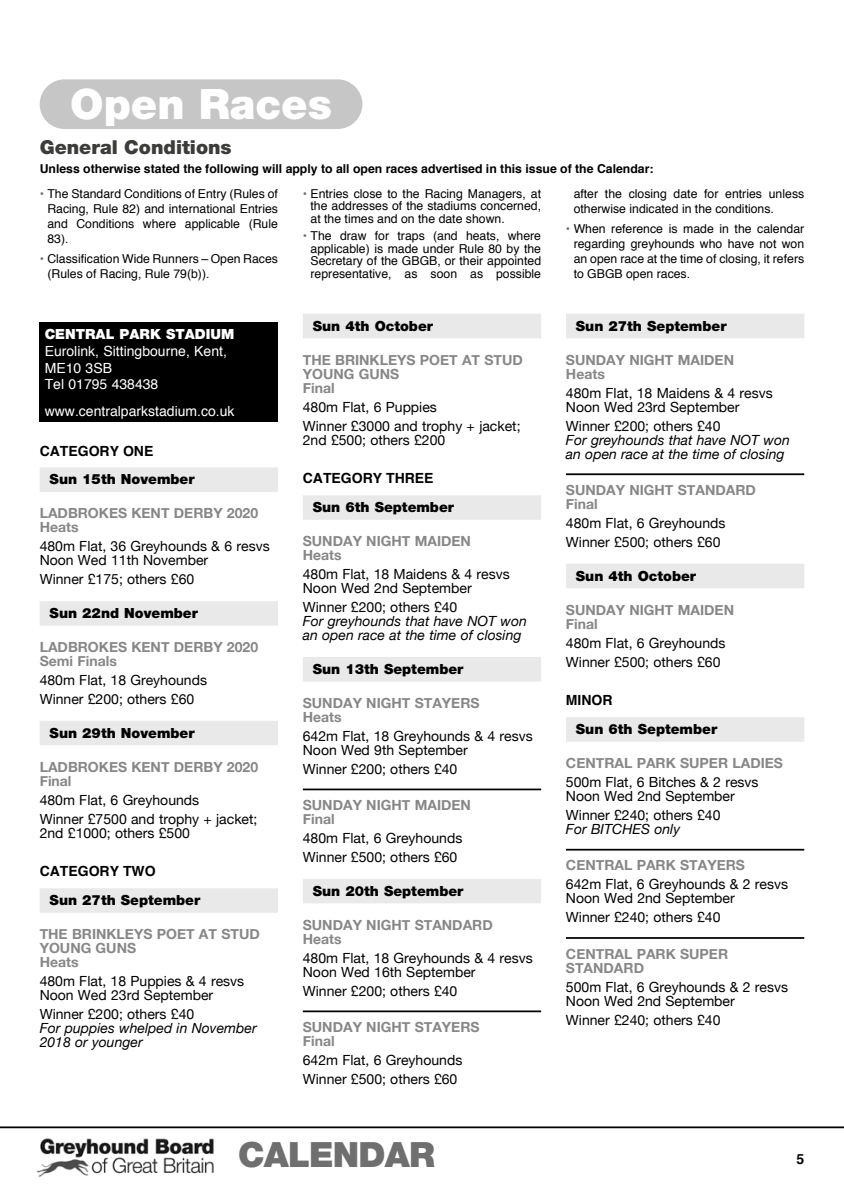
<style>
.page{position:relative;width:844px;height:1191px;background:#fff}
.page>*{position:absolute;margin:0;border:0;box-sizing:border-box;transform-origin:0 0}
.t1{font:900 42px "Helvetica Neue";color:#fff}
.t2{font:900 34.82px "Helvetica Neue";letter-spacing:-.025em;color:#706f6f}
.t3{font:900 19.25px "Helvetica Neue";color:#3c3c3b}
.t4{font:14px/14px "Helvetica Neue";color:#000}
.t5{font:700 14px/14px "Helvetica Neue";color:#878787}
.t6{font:900 14px "Helvetica Neue";color:#000}
.t7{font:italic 14px/14px "Helvetica Neue";color:#000}
.t8{font:14px/16.8px "Helvetica";color:#fff}
.t9{font:700 14px "Helvetica";color:#000}
.t10{font:900 14px "Helvetica Neue";color:#fff}
.t11{font:12.25px/15px "Helvetica";color:#000;text-align:justify}
.t12{font:700 12.25px "Helvetica";color:#000}
.s1{color:#706f6f}
</style>
<div class="page">
<hr style="left:0;top:1126px;width:843px;height:2px;background:#000">
<img style="left:36px;top:1138px;width:178px;height:39px">
<div style="left:40px;top:467px;width:238px;height:25px;background:#e9e9e9"></div>
<div style="left:40px;top:601px;width:238px;height:24px;background:#e9e9e9"></div>
<div style="left:40px;top:721px;width:238px;height:24px;background:#e9e9e9"></div>
<div style="left:40px;top:888px;width:238px;height:24px;background:#e9e9e9"></div>
<div style="left:40px;top:322px;width:238px;height:100px;background:#000"></div>
<div style="left:303px;top:314px;width:238px;height:24px;background:#e9e9e9"></div>
<div style="left:303px;top:495px;width:238px;height:25px;background:#e9e9e9"></div>
<div style="left:303px;top:657px;width:238px;height:24px;background:#e9e9e9"></div>
<hr style="left:303px;top:788px;width:238px;height:2px;background:#000">
<div style="left:303px;top:879px;width:238px;height:24px;background:#e9e9e9"></div>
<hr style="left:303px;top:1010px;width:238px;height:2px;background:#000">
<div style="left:566px;top:314px;width:238px;height:24px;background:#e9e9e9"></div>
<hr style="left:566px;top:473px;width:238px;height:2px;background:#000">
<div style="left:566px;top:564px;width:238px;height:24px;background:#e9e9e9"></div>
<div style="left:566px;top:717px;width:238px;height:24px;background:#e9e9e9"></div>
<hr style="left:566px;top:849px;width:238px;height:1px;background:#000">
<hr style="left:566px;top:937px;width:238px;height:2px;background:#000">
<div style="left:40px;top:79px;width:322px;height:50px;background:#c6c6c6;border-radius:25px"></div>
<h1 class="t1" style="left:70px;top:79px;width:263px">Open Races</h1>
<h3 class="t3" style="left:40px;top:135px;width:193px">General Conditions</h3>
<p class="t12" style="left:40px;top:159px;width:615px">Unless otherwise stated the following will apply to all open races advertised in this issue of the Calendar:</p>
<p class="t11" style="left:47px;top:186px;width:232px;text-indent:-8px"><span class="s1">•</span> The Standard Conditions of Entry (Rules of Racing, Rule 82) and international Entries and Conditions where applicable (Rule 83).</p>
<p class="t11" style="left:47px;top:251px;width:232px;text-indent:-8px"><span class="s1">•</span> Classification Wide Runners – Open Races (Rules of Racing, Rule 79(b)).</p>
<p class="t10" style="left:45px;top:326px;width:191px">CENTRAL PARK STADIUM</p>
<p class="t8" style="left:45px;top:343px;width:184px">Eurolink, Sittingbourne, Kent,<br>ME10 3SB<br>Tel 01795 438438</p>
<p class="t8" style="left:45px;top:403px;width:191px">www.centralparkstadium.co.uk</p>
<p class="t9" style="left:40px;top:439px;width:115px">CATEGORY ONE</p>
<p class="t6" style="left:50px;top:471px;width:146px">Sun 15th November</p>
<p class="t5" style="left:40px;top:507px;width:220px">LADBROKES KENT DERBY 2020<br>Heats</p>
<p class="t4" style="left:40px;top:540px;width:231px">480m Flat, 36 Greyhounds &amp; 6 resvs<br>Noon Wed 11th November</p>
<p class="t4" style="left:40px;top:573px;width:156px">Winner £175; others £60</p>
<p class="t6" style="left:50px;top:604px;width:150px">Sun 22nd November</p>
<p class="t5" style="left:40px;top:640px;width:220px">LADBROKES KENT DERBY 2020<br>Semi Finals</p>
<p class="t4" style="left:40px;top:671px;width:169px;line-height:18.9px">480m Flat, 18 Greyhounds<br>Winner £200; others £60</p>
<p class="t6" style="left:50px;top:724px;width:146px">Sun 29th November</p>
<p class="t5" style="left:40px;top:760px;width:220px">LADBROKES KENT DERBY 2020<br>Final</p>
<p class="t4" style="left:40px;top:791px;width:219px;line-height:18.9px">480m Flat, 6 Greyhounds<br>Winner £7500 and trophy + jacket;</p>
<p class="t4" style="left:40px;top:826px;width:152px">2nd £1000; others £500</p>
<p class="t9" style="left:40px;top:860px;width:117px">CATEGORY TWO</p>
<p class="t6" style="left:50px;top:892px;width:152px">Sun 27th September</p>
<p class="t5" style="left:40px;top:927px;width:221px">THE BRINKLEYS POET AT STUD<br>YOUNG GUNS<br>Heats</p>
<p class="t4" style="left:40px;top:975px;width:206px">480m Flat, 18 Puppies &amp; 4 resvs<br>Noon Wed 23rd September</p>
<p class="t4" style="left:40px;top:1008px;width:156px">Winner £200; others £40</p>
<p class="t7" style="left:40px;top:1022px;width:218px">For puppies whelped in November<br>2018 or younger</p>
<p class="t11" style="left:310px;top:187px;width:232px;line-height:12.6px;text-indent:-8px"><span class="s1">•</span> Entries close to the Racing Managers, at the addresses of the stadiums concerned, at the times and on the date shown.</p>
<p class="t11" style="left:310px;top:230px;width:232px;line-height:12.6px;text-indent:-8px"><span class="s1">•</span> The draw for traps (and heats, where applicable) is made under Rule 80 by the Secretary of the GBGB, or their appointed representative, as soon as possible</p>
<p class="t6" style="left:313px;top:317px;width:122px">Sun 4th October</p>
<p class="t5" style="left:303px;top:353px;width:221px">THE BRINKLEYS POET AT STUD<br>YOUNG GUNS<br>Final</p>
<p class="t4" style="left:303px;top:398px;width:219px;line-height:18.9px">480m Flat, 6 Puppies<br>Winner £3000 and trophy + jacket;</p>
<p class="t4" style="left:303px;top:433px;width:144px">2nd £500; others £200</p>
<p class="t9" style="left:303px;top:467px;width:132px">CATEGORY THREE</p>
<p class="t6" style="left:313px;top:499px;width:143px">Sun 6th September</p>
<p class="t5" style="left:303px;top:534px;width:169px">SUNDAY NIGHT MAIDEN<br>Heats</p>
<p class="t4" style="left:303px;top:568px;width:208px">480m Flat, 18 Maidens &amp; 4 resvs<br>Noon Wed 2nd September</p>
<p class="t4" style="left:303px;top:601px;width:156px">Winner £200; others £40</p>
<p class="t7" style="left:303px;top:615px;width:225px">For greyhounds that have NOT won an open race at the time of closing</p>
<p class="t6" style="left:313px;top:660px;width:152px">Sun 13th September</p>
<p class="t5" style="left:303px;top:696px;width:178px">SUNDAY NIGHT STAYERS<br>Heats</p>
<p class="t4" style="left:303px;top:729px;width:231px">642m Flat, 18 Greyhounds &amp; 4 resvs<br>Noon Wed 9th September</p>
<p class="t4" style="left:303px;top:762px;width:156px">Winner £200; others £40</p>
<p class="t5" style="left:303px;top:798px;width:169px">SUNDAY NIGHT MAIDEN<br>Final</p>
<p class="t4" style="left:303px;top:829px;width:161px;line-height:18.9px">480m Flat, 6 Greyhounds<br>Winner £500; others £60</p>
<p class="t6" style="left:313px;top:882px;width:152px">Sun 20th September</p>
<p class="t5" style="left:303px;top:918px;width:191px">SUNDAY NIGHT STANDARD<br>Heats</p>
<p class="t4" style="left:303px;top:951px;width:231px">480m Flat, 18 Greyhounds &amp; 4 resvs<br>Noon Wed 16th September</p>
<p class="t4" style="left:303px;top:984px;width:156px">Winner £200; others £40</p>
<p class="t5" style="left:303px;top:1020px;width:178px">SUNDAY NIGHT STAYERS<br>Final</p>
<p class="t4" style="left:303px;top:1051px;width:161px;line-height:18.9px">642m Flat, 6 Greyhounds<br>Winner £500; others £60</p>
<h2 class="t2" style="left:238px;top:1134px;width:198px">CALENDAR</h2>
<p class="t11" style="left:573px;top:186px;width:232px">after the closing date for entries unless otherwise indicated in the conditions.</p>
<p class="t11" style="left:573px;top:221px;width:232px;text-indent:-8px"><span class="s1">•</span> When reference is made in the calendar regarding greyhounds who have not won an open race at the time of closing, it refers to GBGB open races.</p>
<p class="t6" style="left:575px;top:317px;width:152px">Sun 27th September</p>
<p class="t5" style="left:566px;top:353px;width:169px">SUNDAY NIGHT MAIDEN<br>Heats</p>
<p class="t4" style="left:566px;top:386px;width:208px">480m Flat, 18 Maidens &amp; 4 resvs<br>Noon Wed 23rd September</p>
<p class="t4" style="left:566px;top:419px;width:156px">Winner £200; others £40</p>
<p class="t7" style="left:566px;top:433px;width:225px">For greyhounds that have NOT won an open race at the time of closing</p>
<p class="t5" style="left:566px;top:483px;width:191px">SUNDAY NIGHT STANDARD<br>Final</p>
<p class="t4" style="left:566px;top:514px;width:161px;line-height:18.9px">480m Flat, 6 Greyhounds<br>Winner £500; others £60</p>
<p class="t6" style="left:575px;top:567px;width:122px">Sun 4th October</p>
<p class="t5" style="left:566px;top:603px;width:169px">SUNDAY NIGHT MAIDEN<br>Final</p>
<p class="t4" style="left:566px;top:634px;width:161px;line-height:18.9px">480m Flat, 6 Greyhounds<br>Winner £500; others £60</p>
<p class="t9" style="left:566px;top:689px;width:48px">MINOR</p>
<p class="t6" style="left:575px;top:721px;width:143px">Sun 6th September</p>
<p class="t5" style="left:566px;top:756px;width:218px">CENTRAL PARK SUPER LADIES</p>
<p class="t4" style="left:566px;top:776px;width:194px">500m Flat, 6 Bitches &amp; 2 resvs<br>Noon Wed 2nd September</p>
<p class="t4" style="left:566px;top:809px;width:156px">Winner £240; others £40</p>
<p class="t7" style="left:566px;top:823px;width:116px">For BITCHES only</p>
<p class="t5" style="left:566px;top:858px;width:180px">CENTRAL PARK STAYERS</p>
<p class="t4" style="left:566px;top:878px;width:224px">642m Flat, 6 Greyhounds &amp; 2 resvs<br>Noon Wed 2nd September</p>
<p class="t4" style="left:566px;top:911px;width:156px">Winner £240; others £40</p>
<p class="t5" style="left:566px;top:947px;width:164px">CENTRAL PARK SUPER<br>STANDARD</p>
<p class="t4" style="left:566px;top:980px;width:224px">500m Flat, 6 Greyhounds &amp; 2 resvs<br>Noon Wed 2nd September</p>
<p class="t4" style="left:566px;top:1013px;width:156px">Winner £240; others £40</p>
<p class="t9" style="left:796px;top:1147px;width:9px">5</p>
</div>
